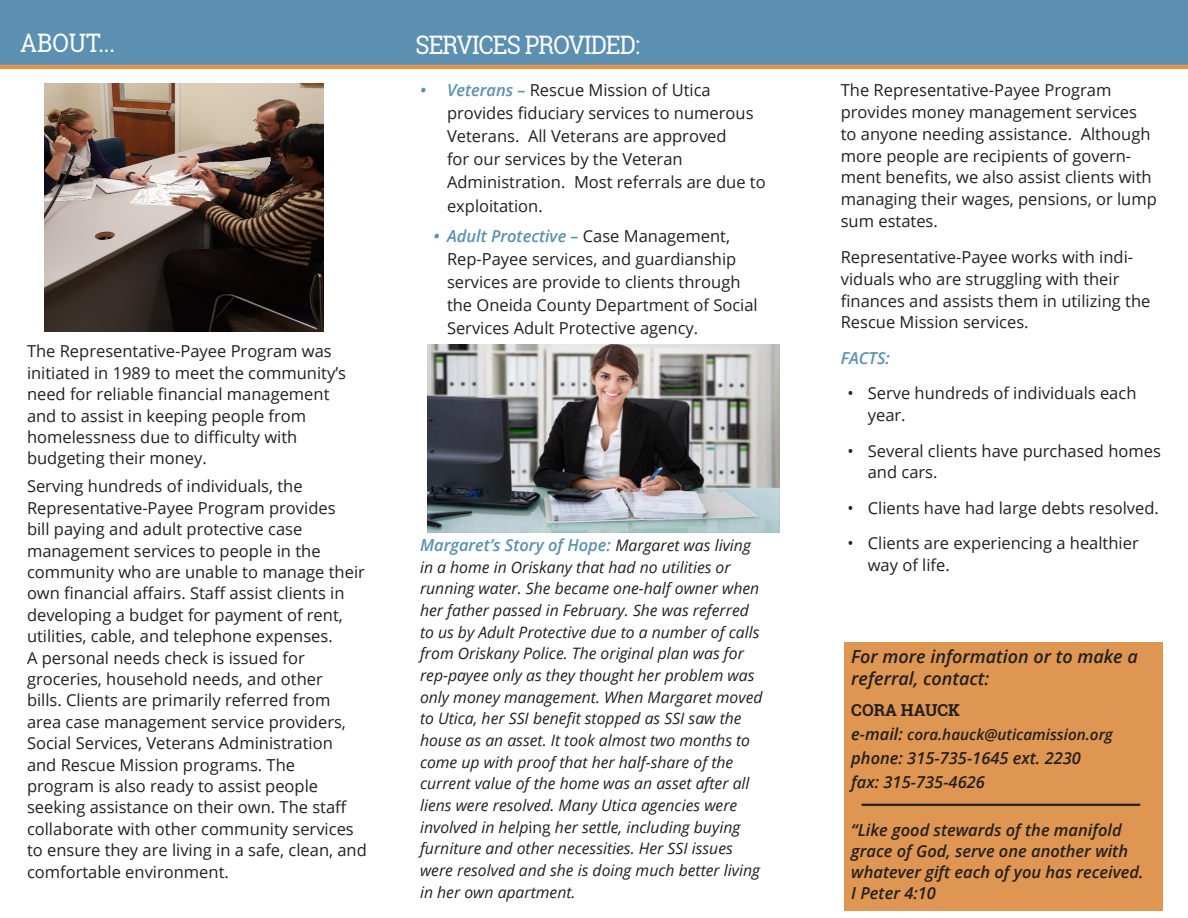
<style>
.page{position:relative;width:1188px;height:918px;background:#fff}
.page>*{position:absolute;margin:0;border:0;box-sizing:border-box;transform-origin:0 0}
.t1{font:25.5px "Roboto Slab";letter-spacing:-.04em;color:#fff;scale:.91 1}
.t2{font:italic 600 18px/22.5px "Open Sans";color:#231f20}
.t3{font:16.5px/21.5px "Open Sans";color:#231f20}
.t4{font:italic 600 16.5px/21px "Open Sans";color:#231f20}
.t5{font:italic 600 16.5px "Open Sans";color:#5b90b2}
.t6{font:700 16.5px "Roboto Slab";color:#231f20}
.t7{font:italic 15.75px/21.6px "Open Sans";color:#231f20}
.t8{font:italic 600 15.3px "Open Sans";color:#231f20}
.s1{font-weight:600;font-style:italic;color:#5b90b2}
.s2{font-weight:400;font-size:15.75px;color:#231f20}
.s3{font-style:normal}
.s4{font-size:16.5px}
</style>
<div class="page">
<svg style="left:0;top:0;width:1188px;height:69px;background:#6390ab"></svg>
<div style="left:845px;top:642px;width:318px;height:268px;background:#df9652"></div>
<img style="left:427px;top:345px;width:352px;height:188px">
<hr style="left:862px;top:804px;width:278px;height:2px;background:#231f20">
<img style="left:44px;top:83px;width:280px;height:248px">
<p class="t1" style="left:20px;top:26px;width:106px">ABOUT...</p>
<p class="t1" style="left:416px;top:27px;width:248px">SERVICES PROVIDED:</p>
<p class="t3" style="left:27px;top:340px;width:321px">The Representative-Payee Program was initiated in 1989 to meet the community’s need for reliable financial management and to assist in keeping people from homelessness due to difficulty with budgeting their money.</p>
<p class="t3" style="left:27px;top:475px;width:341px">Serving hundreds of individuals, the Representative-Payee Program provides<br>bill paying and adult protective case management services to people in the community who are unable to manage their own financial affairs. Staff assist clients in developing a budget for payment of rent, utilities, cable, and telephone expenses.<br>A personal needs check is issued for groceries, household needs, and other<br>bills. Clients are primarily referred from area case management service providers, Social Services, Veterans Administration<br>and Rescue Mission programs. The<br>program is also ready to assist people seeking assistance on their own. The staff collaborate with other community services to ensure they are living in a safe, clean, and comfortable environment.</p>
<p class="t3" style="left:447px;top:78px;width:320px;line-height:23.1px;text-indent:-27px"><span class="s1">• Veterans –</span> Rescue Mission of Utica provides fiduciary services to numerous Veterans. All Veterans are approved<br>for our services by the Veteran Administration. Most referrals are due to exploitation.</p>
<p class="t3" style="left:447px;top:224px;width:312px;line-height:23.1px;text-indent:-14px"><span class="s1">• Adult Protective –</span> Case Management, Rep-Payee services, and guardianship services are provide to clients through the Oneida County Department of Social Services Adult Protective agency.</p>
<p class="t5" style="left:420px;top:534px;width:332px">Margaret’s Story of Hope: <span class="s2">Margaret was living</span></p>
<p class="t7" style="left:420px;top:556px;width:344px">in a home in Oriskany that had no utilities or running water. She became one-half owner when her father passed in February. She was referred to us by Adult Protective due to a number of calls from Oriskany Police. The original plan was for rep-payee only as they thought her problem was only money management. When Margaret moved to Utica, her SSI benefit stopped as SSI saw the house as an asset. It took almost two months to come up with proof that her half-share of the current value of the home was an asset after all liens were resolved. Many Utica agencies were involved in help<span class="s3">ing</span> her settle, including buying furniture and other necessities. Her SSI issues were resolved and she is doing much better living in her own apartment.</p>
<p class="t3" style="left:841px;top:78px;width:318px;line-height:21.9px">The Representative-Payee Program provides money management services to anyone needing assistance. Although more people are recipients of govern&shy;ment benefits, we also assist clients with managing their wages, pensions, or lump sum estates.</p>
<p class="t3" style="left:841px;top:245px;width:311px;line-height:21.9px">Representative-Payee works with indi&shy;viduals who are struggling with their finances and assists them in utilizing the Rescue Mission services.</p>
<p class="t5" style="left:841px;top:347px;width:51px">FACTS:</p>
<p class="t3" style="left:868px;top:382px;width:270px;line-height:21.9px;text-indent:-20px">• Serve hundreds of individuals each year.</p>
<p class="t3" style="left:868px;top:439px;width:295px;line-height:21.9px;text-indent:-20px">• Several clients have purchased homes and cars.</p>
<p class="t3" style="left:848px;top:497px;width:313px">• Clients have had large debts resolved.</p>
<p class="t3" style="left:868px;top:532px;width:272px;line-height:21.9px;text-indent:-20px">• Clients are experiencing a healthier way of life.</p>
<p class="t2" style="left:851px;top:644px;width:288px">For more information or to make a referral, contact:</p>
<p class="t6" style="left:851px;top:699px;width:110px">CORA HAUCK</p>
<p class="t8" style="left:851px;top:724px;width:263px"><span class="s4">e-mail:</span> cora.hauck@uticamission.org</p>
<p class="t4" style="left:851px;top:747px;width:231px">phone: 315-735-1645 ext. 2230</p>
<p class="t4" style="left:851px;top:771px;width:135px">fax: 315-735-4626</p>
<p class="t4" style="left:851px;top:819px;width:294px">“Like good stewards of the manifold grace of God, serve one another with whatever gift each of you has received.<br>I Peter 4:10</p>
</div>
